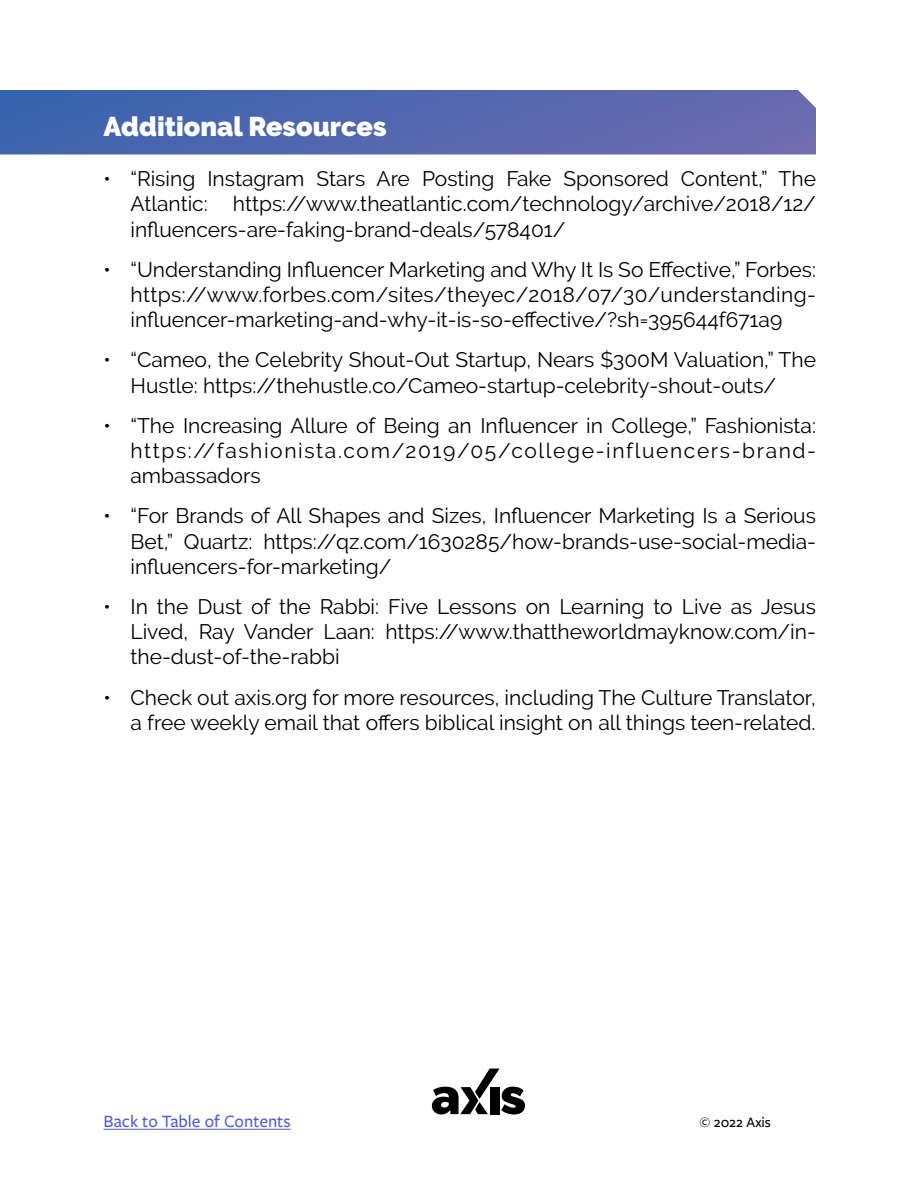
<style>
.page{position:relative;width:918px;height:1188px;background:#fff}
.page>*{position:absolute;margin:0;border:0;box-sizing:border-box;transform-origin:0 0}
.t1{font:900 27px "Raleway";color:#fff}
.t2{font:21px/25.2px "Raleway";color:#000;text-align:justify}
.t3{font:500 18px "Freight Sans Pro";color:#4f5cd6}
.t4{font:500 15px "Freight Sans Pro";color:#000}
</style>
<div class="page">
<hr style="left:104px;top:1129px;width:187px;height:1px;background:#4f5cd6">
<svg style="left:0;top:90px;width:816px;height:64px"></svg>
<svg style="left:432px;top:1069px;width:93px;height:45px"></svg>
<p class="t1" style="left:104px;top:110px;width:285px">Additional Resources</p>
<p class="t2" style="left:131px;top:166px;width:687px;text-indent:-27px">• “Rising Instagram Stars Are Posting Fake Sponsored Content,” The Atlantic: https://www.theatlantic.com/technology/archive/2018/12/ influencers-are-faking-brand-deals/578401/</p>
<p class="t2" style="left:131px;top:257px;width:687px;text-indent:-27px">• “Understanding Influencer Marketing and Why It Is So Effective,” Forbes: https://www.forbes.com/sites/theyec/2018/07/30/understanding&shy;influencer-marketing-and-why-it-is-so-effective/?sh=395644f671a9</p>
<p class="t2" style="left:131px;top:347px;width:687px;text-indent:-27px">• “Cameo, the Celebrity Shout-Out Startup, Nears $300M Valuation,” The<br>Hustle: https://thehustle.co/Cameo-startup-celebrity-shout-outs/</p>
<p class="t2" style="left:131px;top:413px;width:687px;text-indent:-27px">• “The Increasing Allure of Being an Influencer in College,” Fashionista: https://fashionista.com/2019/05/college-influencers-brand&shy;ambassadors</p>
<p class="t2" style="left:131px;top:503px;width:687px;text-indent:-27px">• “For Brands of All Shapes and Sizes, Influencer Marketing Is a Serious Bet,” Quartz: https://qz.com/1630285/how-brands-use-social-media&shy;influencers-for-marketing/</p>
<p class="t2" style="left:131px;top:594px;width:687px;text-indent:-27px">• In the Dust of the Rabbi: Five Lessons on Learning to Live as Jesus Lived, Ray Vander Laan: https://www.thattheworldmayknow.com/in&shy;the-dust-of-the-rabbi</p>
<p class="t2" style="left:104px;top:685px;width:714px;text-align:right">• Check out axis.org for more resources, including The Culture Translator, a free weekly email that offers biblical insight on all things teen-related.</p>
<p class="t3" style="left:104px;top:1109px;width:189px">Back to Table of Contents</p>
<p class="t4" style="left:700px;top:1113px;width:73px">© 2022 Axis</p>
</div>
